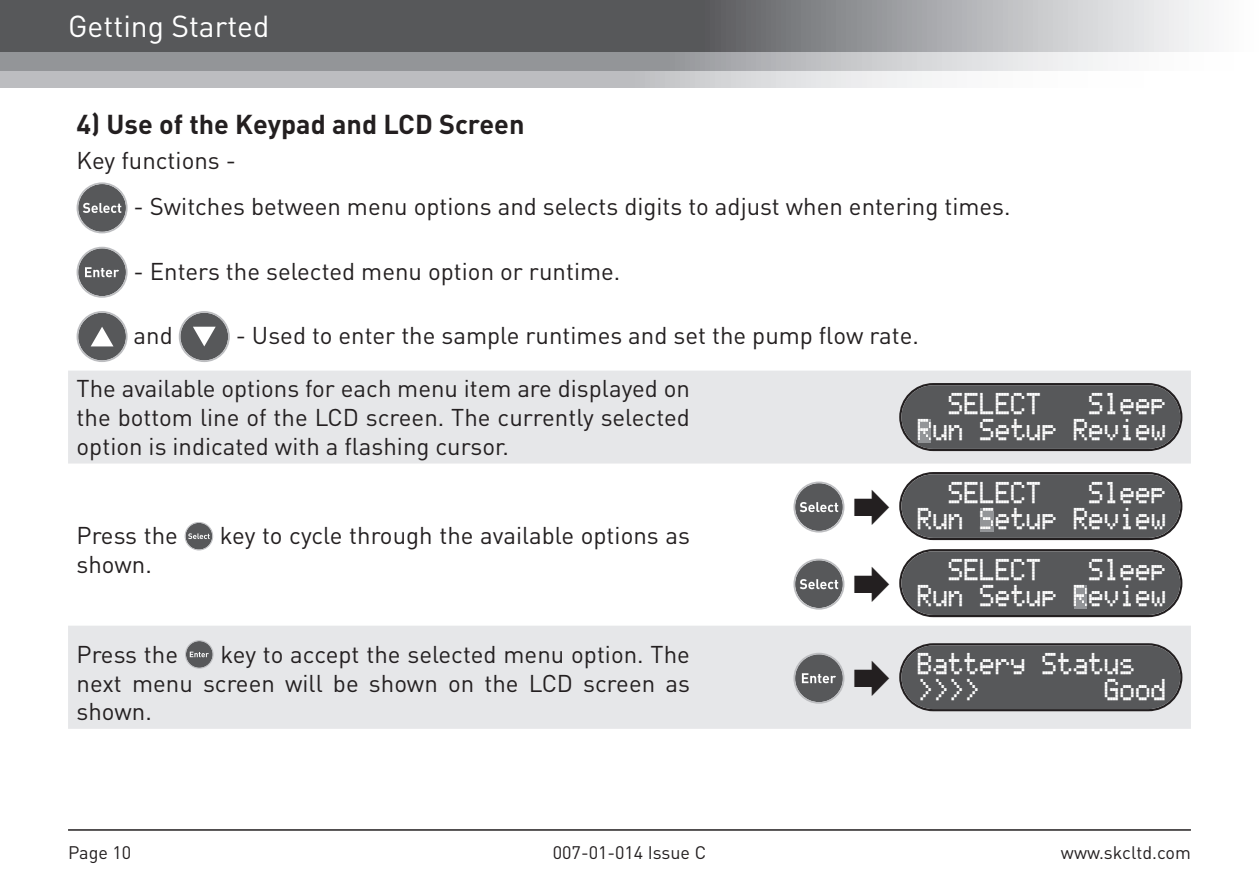
<style>
.page{position:relative;width:1259px;height:893px;background:#fff}
.page>*{position:absolute;margin:0;border:0;box-sizing:border-box;transform-origin:0 0}
.t1{font:30px "DIN Pro";color:#fff}
.Body_Title{font:700 27px "DIN Pro";color:#231f20}
.Plain_Body_Text{font:24px/28.8px "DIN Pro";color:#231f20;text-align:justify}
.t2{font:18.3px/26.1px "SKC Flite 4 LCD Regular";color:#fff;text-align:right}
.t3{font:18px "DIN Pro";color:#231f20}
</style>
<div class="page">
<svg style="left:0;top:71px;width:932px;height:17px;background:#c6c7ca"></svg>
<svg style="left:0;top:51px;width:1204px;height:20px;background:#adaeb1"></svg>
<svg style="left:0;top:0;width:1204px;height:51px;background:#7a7b7d"></svg>
<hr style="left:68px;top:829px;width:1123px;height:2px;background:#231f20">
<svg style="left:68px;top:371px;width:1123px;height:358px;fill:#e6e7e9"></svg>
<svg style="left:77px;top:182px;width:51px;height:51px"></svg>
<svg style="left:77px;top:247px;width:51px;height:51px"></svg>
<svg style="left:77px;top:311px;width:51px;height:51px"></svg>
<svg style="left:179px;top:311px;width:51px;height:51px"></svg>
<svg style="left:899px;top:383px;width:283px;height:68px;background:#5c5d5f"></svg>
<svg style="left:185px;top:522px;width:28px;height:28px"></svg>
<svg style="left:793px;top:482px;width:51px;height:51px"></svg>
<svg style="left:899px;top:472px;width:283px;height:68px;background:#5d5e60"></svg>
<svg style="left:793px;top:559px;width:51px;height:51px"></svg>
<svg style="left:899px;top:549px;width:283px;height:68px;background:#5d5e60"></svg>
<svg style="left:185px;top:640px;width:29px;height:29px"></svg>
<svg style="left:793px;top:653px;width:51px;height:51px;background:#8a8b8d"></svg>
<svg style="left:899px;top:643px;width:283px;height:68px;background:#7f7e7f"></svg>
<div style="left:901px;top:645px;width:279px;height:64px;background:#57585a;border-radius:32px"></div>
<svg style="left:854px;top:490px;width:35px;height:35px"></svg>
<svg style="left:854px;top:567px;width:35px;height:35px"></svg>
<svg style="left:854px;top:661px;width:35px;height:35px"></svg>
<p class="t1" style="left:68px;top:6px;width:203px">Getting Started</p>
<p class="Body_Title" style="left:77px;top:106px;width:449px">4) Use of the Keypad and LCD Screen</p>
<p class="Plain_Body_Text" style="left:77px;top:145px;width:161px">Key functions -</p>
<p class="Plain_Body_Text" style="left:134px;top:191px;width:878px">- Switches between menu options and selects digits to adjust when entering times.</p>
<p class="Plain_Body_Text" style="left:134px;top:256px;width:488px">- Enters the selected menu option or runtime.</p>
<p class="Plain_Body_Text" style="left:134px;top:320px;width:41px">and</p>
<p class="Plain_Body_Text" style="left:236px;top:320px;width:684px">- Used to enter the sample runtimes and set the pump flow rate.</p>
<p class="Plain_Body_Text" style="left:77px;top:373px;width:615px">The available options for each menu item are displayed on the bottom line of the LCD screen. The currently selected option is indicated with a flashing cursor.</p>
<p class="t2" style="left:916px;top:399px;width:251px">Sleep<br>Run Setup Review</p>
<p class="t2" style="left:947px;top:399px;width:95px">SELECT</p>
<p class="Plain_Body_Text" style="left:77px;top:520px;width:103px">Press the</p>
<p class="Plain_Body_Text" style="left:220px;top:520px;width:472px">key to cycle through the available options as</p>
<p class="Plain_Body_Text" style="left:77px;top:549px;width:77px">shown.</p>
<p class="t2" style="left:916px;top:488px;width:251px">Sleep<br>Run Setup Review</p>
<p class="t2" style="left:947px;top:565px;width:95px">SELECT</p>
<p class="t2" style="left:947px;top:488px;width:95px">SELECT</p>
<p class="t2" style="left:916px;top:565px;width:251px">Sleep<br>Run Setup Review</p>
<p class="Plain_Body_Text" style="left:77px;top:639px;width:615px;text-indent:144px">key to accept the selected menu option. The next menu screen will be shown on the LCD screen as shown.</p>
<p class="t2" style="left:916px;top:659px;width:220px;text-align:left">Battery Status &gt;&gt;&gt;&gt;</p>
<p class="Plain_Body_Text" style="left:77px;top:639px;width:103px">Press the</p>
<p class="t2" style="left:1103px;top:685px;width:64px">Good</p>
<p class="t3" style="left:68px;top:840px;width:65px">Page 10</p>
<p class="t3" style="left:553px;top:840px;width:155px">007-01-014 Issue C</p>
<p class="t3" style="left:1061px;top:840px;width:131px">www.skcltd.com</p>
</div>
